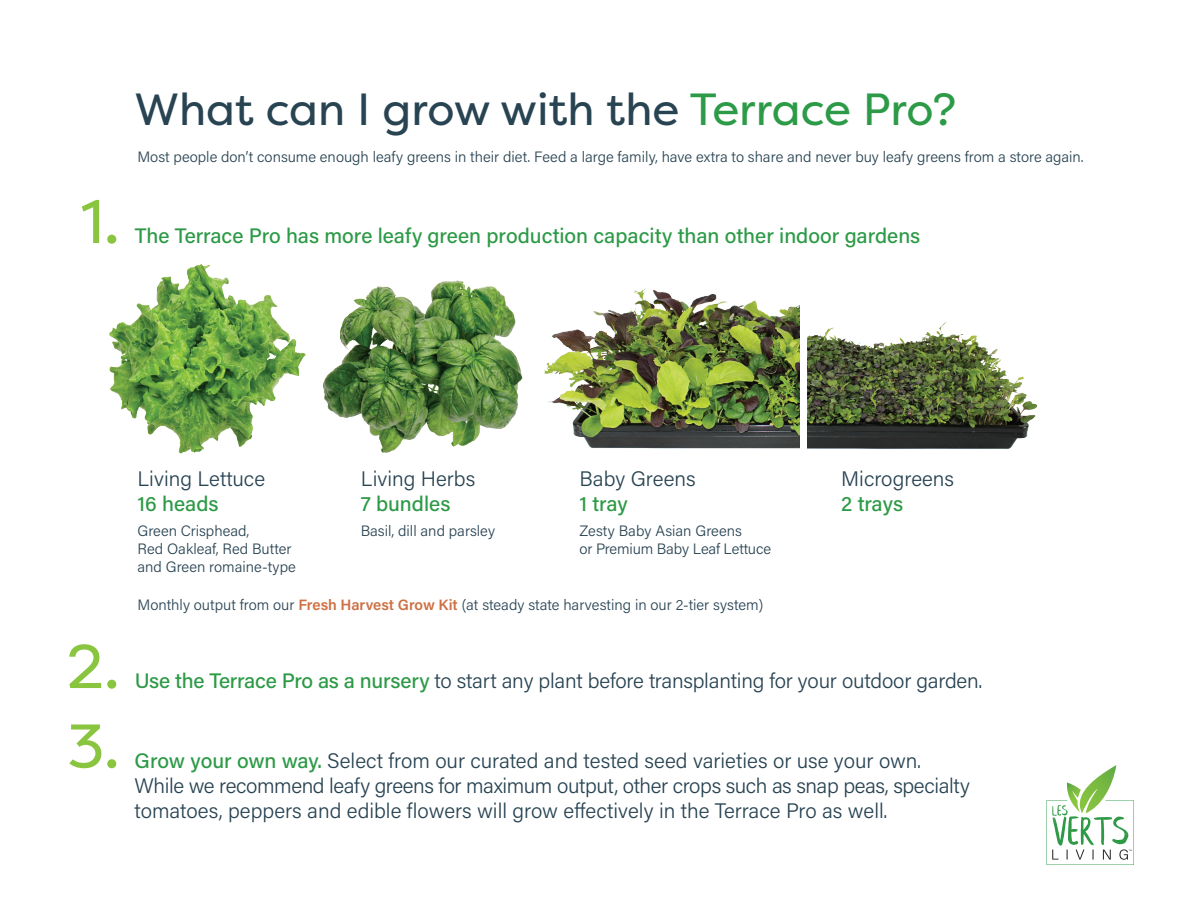
<style>
.page{position:relative;width:1188px;height:918px;background:#fff}
.page>*{position:absolute;margin:0;border:0;box-sizing:border-box;transform-origin:0 0}
.t1{font:61.65px "Filson Pro";color:#89c53f}
.t2{font:45px "Filson Pro";color:#284352}
.t3{font:300 21px/25.2px "Acumin Pro";letter-spacing:-.005em;color:#284352}
.t4{font:500 21px "Acumin Pro";color:#2c9a46}
.t5{font:300 15px/18px "Acumin Pro";color:#284352}
.s1{color:#2c9a46}
.s2{font-weight:600;color:#cd7043}
.s3{font-weight:500;color:#2c9a46}
</style>
<div class="page">
<img style="left:323px;top:280px;width:200px;height:173px">
<img style="left:109px;top:264px;width:197px;height:190px">
<img style="left:544px;top:288px;width:255px;height:161px">
<img style="left:808px;top:322px;width:229px;height:127px">
<svg style="left:1046px;top:765px;width:88px;height:100px"></svg>
<h1 class="t1" style="left:81px;top:180px;width:40px">1.</h1>
<h2 class="t2" style="left:135px;top:79px;width:823px">What can I grow with the <span class="s1">Terrace Pro?</span></h2>
<p class="t5" style="left:137px;top:147px;width:948px">Most people don’t consume enough leafy greens in their diet. Feed a large family, have extra to share and never buy leafy greens from a store again.</p>
<p class="t4" style="left:135px;top:221px;width:787px">The Terrace Pro has more leafy green production capacity than other indoor gardens</p>
<h1 class="t1" style="left:66px;top:625px;width:55px">2.</h1>
<h1 class="t1" style="left:67px;top:705px;width:54px">3.</h1>
<p class="t3" style="left:137px;top:465px;width:129px">Living Lettuce</p>
<p class="t4" style="left:137px;top:489px;width:83px">16 heads</p>
<p class="t3" style="left:361px;top:465px;width:116px">Living Herbs</p>
<p class="t4" style="left:361px;top:489px;width:91px">7 bundles</p>
<p class="t3" style="left:579px;top:465px;width:118px">Baby Greens</p>
<p class="t4" style="left:579px;top:489px;width:50px">1 tray</p>
<p class="t5" style="left:138px;top:522px;width:160px">Green Crisphead,<br>Red Oakleaf, Red Butter and Green romaine-type</p>
<p class="t5" style="left:579px;top:522px;width:193px">Zesty Baby Asian Greens<br>or Premium Baby Leaf Lettuce</p>
<p class="t5" style="left:361px;top:522px;width:136px">Basil, dill and parsley</p>
<p class="t5" style="left:138px;top:595px;width:627px">Monthly output from our <span class="s2">Fresh Harvest Grow Kit</span> (at steady state harvesting in our 2-tier system)</p>
<p class="t3" style="left:841px;top:465px;width:114px">Microgreens</p>
<p class="t4" style="left:841px;top:489px;width:63px">2 trays</p>
<p class="t3" style="left:135px;top:667px;width:849px"><span class="s3">Use the Terrace Pro as a nursery</span> to start any plant before transplanting for your outdoor garden.</p>
<p class="t3" style="left:135px;top:747px;width:837px"><span class="s3">Grow your own way.</span> Select from our curated and tested seed varieties or use your own.<br>While we recommend leafy greens for maximum output, other crops such as snap peas, specialty tomatoes, peppers and edible flowers will grow effectively in the Terrace Pro as well.</p>
</div>
